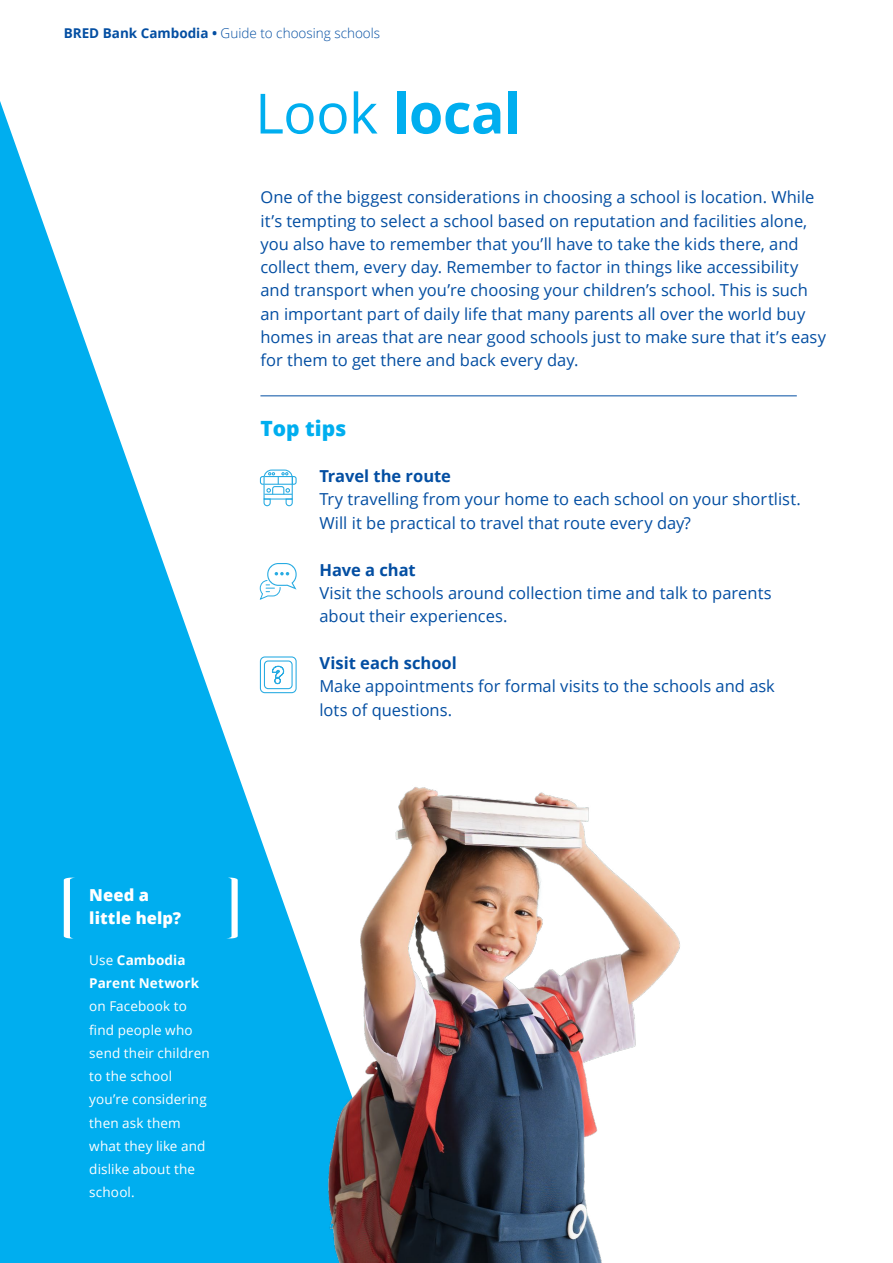
<style>
.page{position:relative;width:893px;height:1263px;background:#fff}
.page>*{position:absolute;margin:0;border:0;box-sizing:border-box;transform-origin:0 0}
.t1{font:700 55.5px "Open Sans";letter-spacing:-.01em;color:#00aeef}
.t2{font:800 21px "Open Sans";color:#00aeef}
.t3{font:16.5px/23.2px "Open Sans";color:#034ea2}
.t4{font:700 16.5px "Open Sans";color:#034ea2}
.t5{font:800 16.5px/23.2px "Open Sans";letter-spacing:.005em;color:#fff}
.t6{font:13.5px/23.2px "Open Sans";letter-spacing:.01em;color:#fff}
.t7{font:300 13.5px "Open Sans";color:#034ea2}
.t8{font:700 13.5px/23.2px "Open Sans";letter-spacing:.01em;color:#fff}
.s1{font-weight:700}
.s2{font-weight:400}
</style>
<div class="page">
<svg style="left:0;top:101px;width:411px;height:1162px;fill:#00aeef"></svg>
<hr style="left:260px;top:395px;width:537px;height:1px;background:#034ea2">
<img style="left:327px;top:733px;width:353px;height:530px">
<svg style="left:226px;top:878px;width:12px;height:60px"></svg>
<svg style="left:64px;top:878px;width:11px;height:60px"></svg>
<svg style="left:260px;top:469px;width:37px;height:37px"></svg>
<svg style="left:260px;top:563px;width:37px;height:37px"></svg>
<svg style="left:260px;top:656px;width:37px;height:37px"></svg>
<p class="t7" style="left:64px;top:24px;width:318px"><span class="s1">BRED Bank Cambodia •</span> Guide to choosing schools</p>
<h1 class="t1" style="left:255px;top:74px;width:267px"><span class="s2">Look</span> local</h1>
<p class="t3" style="left:260px;top:185px;width:567px">One of the biggest considerations in choosing a school is location. While it’s tempting to select a school based on reputation and facilities alone, you also have to remember that you’ll have to take the kids there, and collect them, every day. Remember to factor in things like accessibility and transport when you’re choosing your children’s school. This is such an important part of daily life that many parents all over the world buy homes in areas that are near good schools just to make sure that it’s easy for them to get there and back every day.</p>
<p class="t2" style="left:260px;top:412px;width:87px">Top tips</p>
<p class="t5" style="left:89px;top:882px;width:93px">Need a little help?</p>
<p class="t8" style="left:89px;top:948px;width:111px"><span class="s2">Use</span> Cambodia<br>Parent Network</p>
<p class="t6" style="left:89px;top:994px;width:122px">on Facebook to find people who send their children to the school you’re considering then ask them what they like and dislike about the school.</p>
<p class="t4" style="left:319px;top:464px;width:133px">Travel the route</p>
<p class="t3" style="left:319px;top:487px;width:483px">Try travelling from your home to each school on your shortlist.<br>Will it be practical to travel that route every day?</p>
<p class="t4" style="left:319px;top:558px;width:98px">Have a chat</p>
<p class="t3" style="left:319px;top:581px;width:454px">Visit the schools around collection time and talk to parents about their experiences.</p>
<p class="t4" style="left:319px;top:651px;width:139px">Visit each school</p>
<p class="t3" style="left:319px;top:674px;width:457px">Make appointments for formal visits to the schools and ask lots of questions.</p>
</div>
